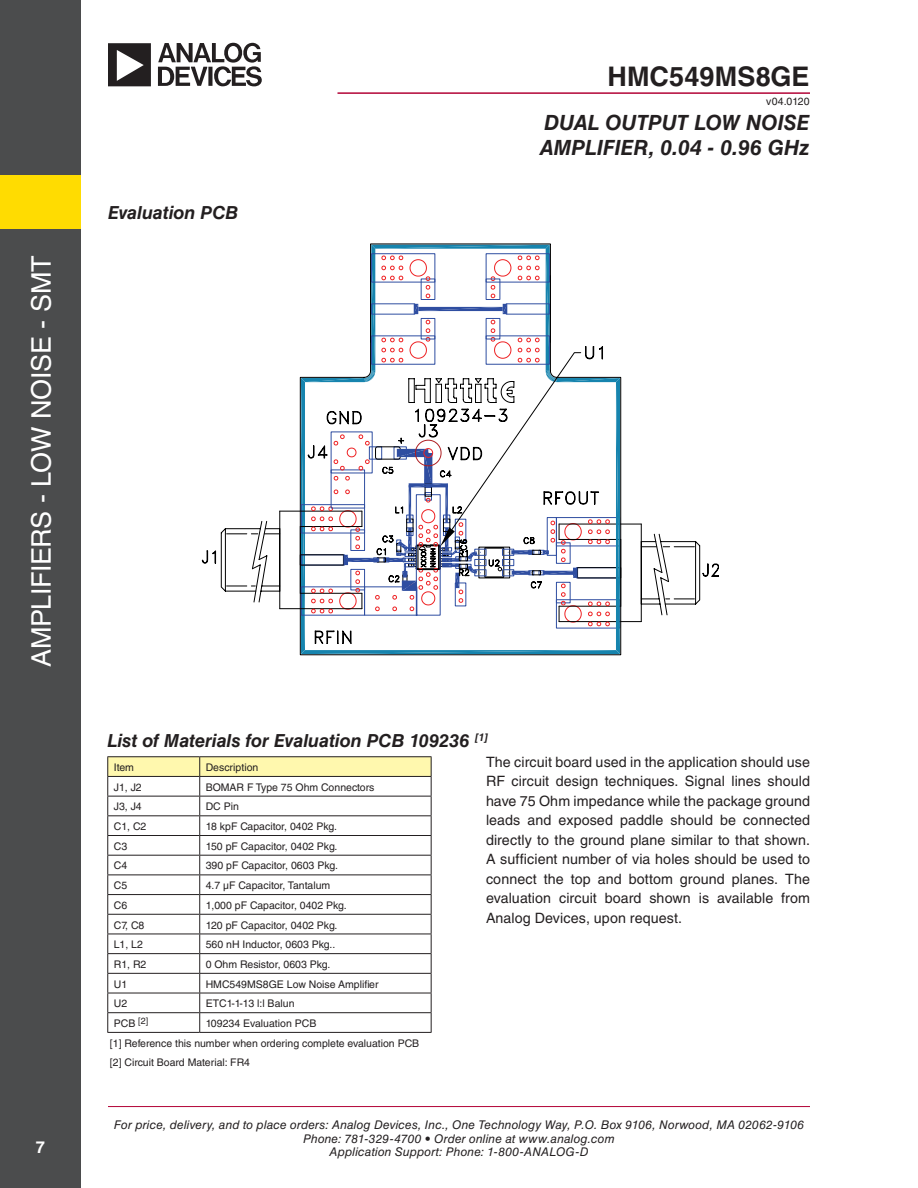
<style>
.page{position:relative;width:918px;height:1188px;background:#fff}
.page>*{position:absolute;margin:0;border:0;box-sizing:border-box;transform-origin:0 0}
.t1{font:27px "Helvetica LT Std";letter-spacing:-.015em;color:#fff}
.t2{font:700 27px "Helvetica LT Std";letter-spacing:.005em;color:#231f20}
.t3{font:italic 700 21px/25.2px "Helvetica LT Std";color:#231f20}
.t4{font:italic 700 18px "Helvetica LT Std";letter-spacing:-.005em;color:#231f20}
.t5{font:700 16.5px "Helvetica LT Std";color:#fff}
.t6{font:14.25px/19.5px "Helvetica LT Std";letter-spacing:.005em;color:#231f20;text-align:justify}
.t7{font:italic 12px/13.5px "Helvetica LT Std";letter-spacing:.01em;color:#231f20;text-align:center}
.t8{font:10.5px "Helvetica LT Std";color:#231f20}
</style>
<div class="page">
<div style="left:0;top:0;width:81px;height:1188px;background:#4b4c4d"></div>
<hr style="left:108px;top:1106px;width:702px;height:1px;background:#b30437">
<hr style="left:338px;top:92px;width:472px;height:2px;background:#b30437">
<div style="left:0;top:175px;width:81px;height:54px;background:#ffdc01"></div>
<svg style="left:108px;top:43px;width:154px;height:43px"></svg>
<svg style="left:201px;top:245px;width:518px;height:409px"></svg>
<hr style="left:107px;top:756px;width:93px;height:1px;background:#231f20">
<hr style="left:200px;top:756px;width:232px;height:1px;background:#231f20">
<svg style="left:107px;top:757px;width:325px;height:275px"></svg>
<hr style="left:107px;top:1032px;width:93px;height:1px;background:#231f20">
<hr style="left:200px;top:1032px;width:232px;height:1px;background:#231f20">
<h1 class="t1" style="left:26px;top:667px;width:413px;rotate:-90deg">AMPLIFIERS - LOW NOISE - SMT</h1>
<h3 class="t5" style="left:36px;top:1138px;width:11px">7</h3>
<p class="t4" style="left:108px;top:201px;width:132px">Evaluation PCB</p>
<h1 class="t2" style="left:608px;top:60px;width:204px">HMC549MS8GE</h1>
<p class="t8" style="left:766px;top:95px;width:45px">v04.0120</p>
<h2 class="t3" style="left:540px;top:109px;width:272px">DUAL OUTPUT LOW NOISE<br>AMPLIFIER, 0.04 - 0.96 GHz</h2>
<p class="t4" style="left:107px;top:729px;width:382px">List of Materials for Evaluation PCB 109236 <sup>[1]</sup></p>
<p class="t8" style="left:114px;top:761px;width:22px">Item</p>
<p class="t8" style="left:206px;top:761px;width:54px">Description</p>
<p class="t8" style="left:114px;top:781px;width:30px">J1, J2</p>
<p class="t8" style="left:206px;top:781px;width:170px">BOMAR F Type 75 Ohm Connectors</p>
<p class="t8" style="left:114px;top:801px;width:30px">J3, J4</p>
<p class="t8" style="left:206px;top:801px;width:35px">DC Pin</p>
<p class="t8" style="left:114px;top:820px;width:34px">C1, C2</p>
<p class="t8" style="left:206px;top:820px;width:133px">18 kpF Capacitor, 0402 Pkg.</p>
<p class="t8" style="left:114px;top:840px;width:15px">C3</p>
<p class="t8" style="left:206px;top:840px;width:133px">150 pF Capacitor, 0402 Pkg.</p>
<p class="t8" style="left:114px;top:860px;width:15px">C4</p>
<p class="t8" style="left:206px;top:860px;width:134px">390 pF Capacitor, 0603 Pkg.</p>
<p class="t8" style="left:114px;top:879px;width:15px">C5</p>
<p class="t8" style="left:206px;top:879px;width:126px">4.7 µF Capacitor, Tantalum</p>
<p class="t8" style="left:114px;top:899px;width:15px">C6</p>
<p class="t8" style="left:206px;top:899px;width:142px">1,000 pF Capacitor, 0402 Pkg.</p>
<p class="t8" style="left:114px;top:919px;width:32px">C7, C8</p>
<p class="t8" style="left:206px;top:919px;width:133px">120 pF Capacitor, 0402 Pkg.</p>
<p class="t8" style="left:114px;top:938px;width:31px">L1, L2</p>
<p class="t8" style="left:206px;top:938px;width:131px">560 nH Inductor, 0603 Pkg..</p>
<p class="t8" style="left:114px;top:958px;width:34px">R1, R2</p>
<p class="t8" style="left:206px;top:958px;width:126px">0 Ohm Resistor, 0603 Pkg.</p>
<p class="t8" style="left:114px;top:978px;width:15px">U1</p>
<p class="t8" style="left:206px;top:978px;width:174px">HMC549MS8GE Low Noise Amplifier</p>
<p class="t8" style="left:114px;top:998px;width:15px">U2</p>
<p class="t8" style="left:206px;top:998px;width:90px">ETC1-1-13 l:l Balun</p>
<p class="t8" style="left:114px;top:1017px;width:36px">PCB <sup>[2]</sup></p>
<p class="t8" style="left:206px;top:1017px;width:112px">109234 Evaluation PCB</p>
<p class="t8" style="left:110px;top:1037px;width:311px">[1] Reference this number when ordering complete evaluation PCB</p>
<p class="t8" style="left:110px;top:1057px;width:142px">[2] Circuit Board Material: FR4</p>
<p class="t6" style="left:486px;top:752px;width:326px">The circuit board used in the application should use RF circuit design techniques. Signal lines should have 75 Ohm impedance while the package ground leads and exposed paddle should be connected directly to the ground plane similar to that shown.<br>A sufficient number of via holes should be used to connect the top and bottom ground planes. The evaluation circuit board shown is available from Analog Devices, upon request.</p>
<p class="t7" style="left:114px;top:1118px;width:692px">For price, delivery, and to place orders: Analog Devices, Inc., One Technology Way, P.O. Box 9106, Norwood, MA 02062-9106<br>Phone: 781-329-4700 • Order online at www.analog.com<br>Application Support: Phone: 1-800-ANALOG-D</p>
</div>
